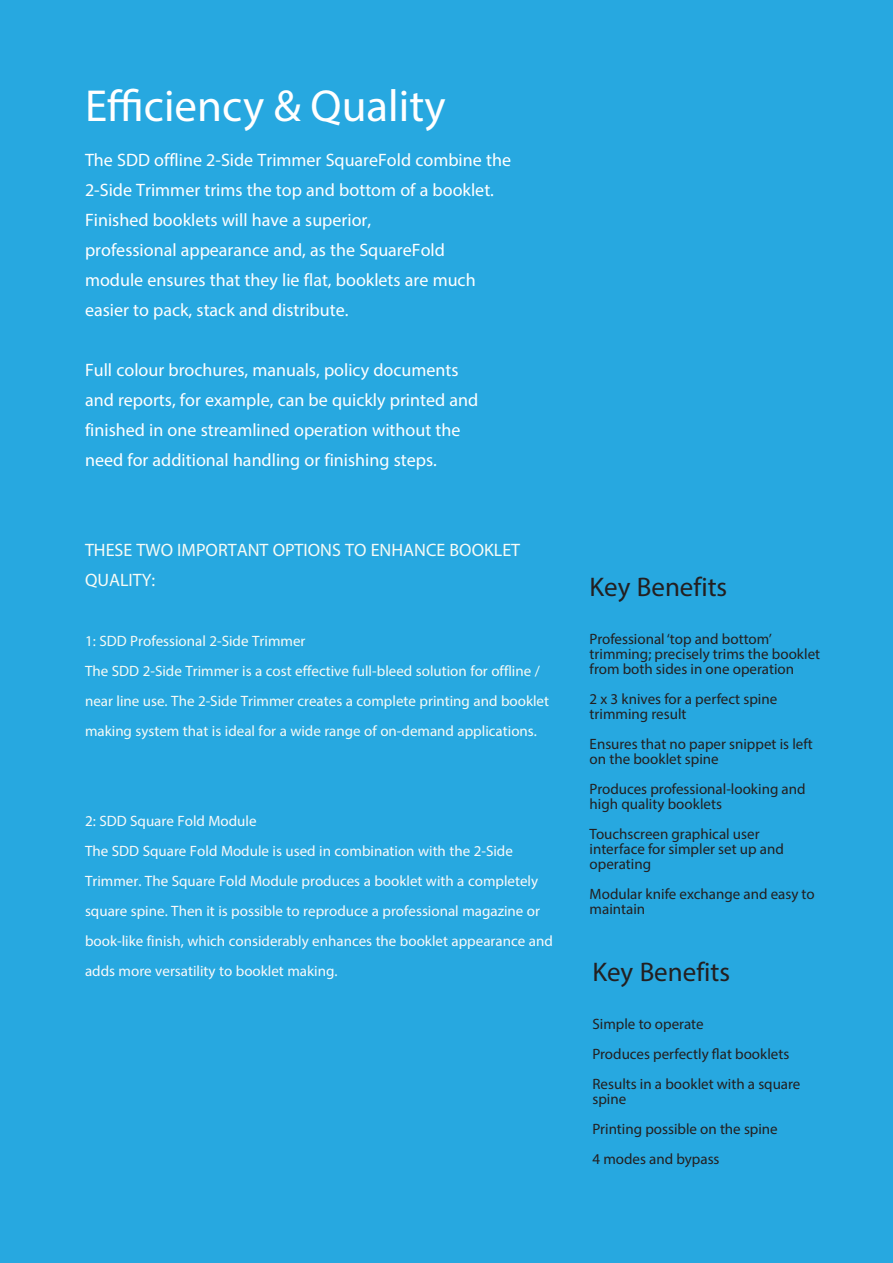
<style>
.page{position:relative;width:893px;height:1263px;background:#27a8e0}
.page>*{position:absolute;margin:0;border:0;box-sizing:border-box;transform-origin:0 0}
.t1{font:45px "Myriad Pro";color:#fff}
.t2{font:27px "Myriad Pro";color:#231f20}
.t3{font:18px/30px "Myriad Pro";color:#fff}
.t4{font:18px/30px "Myriad Pro";color:#f6fbf6}
.t5{font:15px/15px "Myriad Pro";color:#231f20}
.t6{font:15px/30px "Myriad Pro";color:#f9fafa}
.t7{font:15px/30px "Myriad Pro";color:#f6fbf6}
</style>
<div class="page">
<p class="t1" style="left:85px;top:78px;width:362px">Efficiency &amp; Quality</p>
<p class="t3" style="left:85px;top:145px;width:427px">The SDD offline 2-Side Trimmer SquareFold combine the<br>2-Side Trimmer trims the top and bottom of a booklet.<br>Finished booklets will have a superior,</p>
<p class="t3" style="left:85px;top:235px;width:392px">professional appearance and, as the SquareFold module ensures that they lie flat, booklets are much easier to pack, stack and distribute.</p>
<p class="t3" style="left:85px;top:355px;width:395px">Full colour brochures, manuals, policy documents and reports, for example, can be quickly printed and finished in one streamlined operation without the need for additional handling or finishing steps.</p>
<p class="t4" style="left:85px;top:535px;width:437px">THESE TWO IMPORTANT OPTIONS TO ENHANCE BOOKLET<br>QUALITY:</p>
<p class="t7" style="left:85px;top:626px;width:222px">1: SDD Professional 2-Side Trimmer</p>
<p class="t7" style="left:85px;top:656px;width:466px">The SDD 2-Side Trimmer is a cost effective full-bleed solution for offline / near line use. The 2-Side Trimmer creates a complete printing and booklet making system that is ideal for a wide range of on-demand applications.</p>
<p class="t6" style="left:85px;top:806px;width:173px">2: SDD Square Fold Module</p>
<p class="t6" style="left:85px;top:836px;width:469px">The SDD Square Fold Module is used in combination with the 2-Side Trimmer. The Square Fold Module produces a booklet with a completely square spine. Then it is possible to reproduce a professional magazine or book-like finish, which considerably enhances the booklet appearance and adds more versatility to booklet making.</p>
<p class="t2" style="left:590px;top:570px;width:139px">Key Benefits</p>
<p class="t5" style="left:590px;top:631px;width:184px">Professional ‘top and bottom’</p>
<p class="t5" style="left:590px;top:646px;width:232px">trimming; precisely trims the booklet from both sides in one operation</p>
<p class="t5" style="left:590px;top:691px;width:189px">2 x 3 knives for a perfect spine</p>
<p class="t5" style="left:590px;top:706px;width:98px">trimming result</p>
<p class="t5" style="left:590px;top:736px;width:225px">Ensures that no paper snippet is left on the booklet spine</p>
<p class="t5" style="left:590px;top:781px;width:217px">Produces professional-looking and high quality booklets</p>
<p class="t5" style="left:590px;top:826px;width:171px">Touchscreen graphical user</p>
<p class="t5" style="left:590px;top:841px;width:196px">interface for simpler set up and</p>
<p class="t5" style="left:590px;top:856px;width:63px">operating</p>
<p class="t5" style="left:590px;top:886px;width:227px">Modular knife exchange and easy to maintain</p>
<p class="t2" style="left:592px;top:956px;width:139px">Key Benefits</p>
<p class="t5" style="left:592px;top:1016px;width:113px">Simple to operate</p>
<p class="t5" style="left:592px;top:1046px;width:198px">Produces perfectly flat booklets</p>
<p class="t5" style="left:592px;top:1076px;width:209px">Results in a booklet with a square spine</p>
<p class="t5" style="left:592px;top:1121px;width:187px">Printing possible on the spine</p>
<p class="t5" style="left:592px;top:1151px;width:129px">4 modes and bypass</p>
</div>
